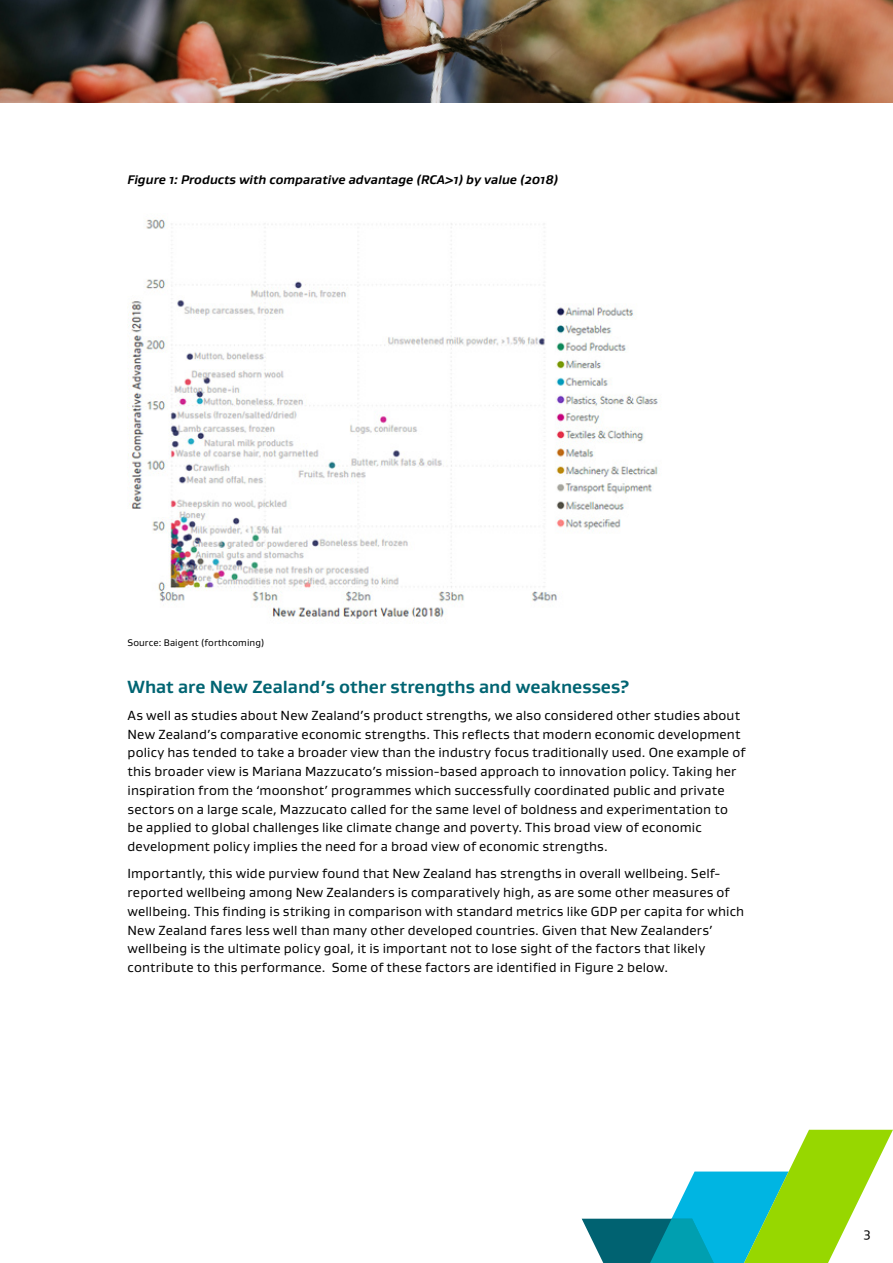
<style>
.page{position:relative;width:893px;height:1263px;background:#fff}
.page>*{position:absolute;margin:0;border:0;box-sizing:border-box;transform-origin:0 0}
.t1{font:700 18px "Gustan";color:#006472}
.t2{font:13.5px/18.8px "Gustan";letter-spacing:.01em;color:#000}
.t3{font:italic 700 12.75px "Gustan";color:#000}
.t4{font:9.75px "Gustan";letter-spacing:.01em;color:#000}
</style>
<div class="page">
<svg style="left:581px;top:1130px;width:312px;height:133px"></svg>
<img style="left:0;top:0;width:893px;height:102px">
<img style="left:128px;top:219px;width:530px;height:400px">
<p class="t3" style="left:128px;top:171px;width:432px">Figure 1: Products with comparative advantage (RCA&gt;1) by value (2018)</p>
<p class="t4" style="left:128px;top:636px;width:138px">Source: Baigent (forthcoming)</p>
<h1 class="t1" style="left:128px;top:674px;width:503px">What are New Zealand’s other strengths and weaknesses?</h1>
<p class="t2" style="left:128px;top:705px;width:619px">As well as studies about New Zealand’s product strengths, we also considered other studies about New Zealand’s comparative economic strengths. This reflects that modern economic development policy has tended to take a broader view than the industry focus traditionally used. One example of this broader view is Mariana Mazzucato’s mission-based approach to innovation policy. Taking her inspiration from the ‘moonshot’ programmes which successfully coordinated public and private sectors on a large scale, Mazzucato called for the same level of boldness and experimentation to be applied to global challenges like climate change and poverty. This broad view of economic development policy implies the need for a broad view of economic strengths.</p>
<p class="t2" style="left:128px;top:864px;width:618px">Importantly, this wide purview found that New Zealand has strengths in overall wellbeing. Self&shy;reported wellbeing among New Zealanders is comparatively high, as are some other measures of wellbeing. This finding is striking in comparison with standard metrics like GDP per capita for which New Zealand fares less well than many other developed countries. Given that New Zealanders’ wellbeing is the ultimate policy goal, it is important not to lose sight of the factors that likely contribute to this performance. Some of these factors are identified in Figure 2 below.</p>
<p class="t2" style="left:864px;top:1223px;width:9px">3</p>
</div>
